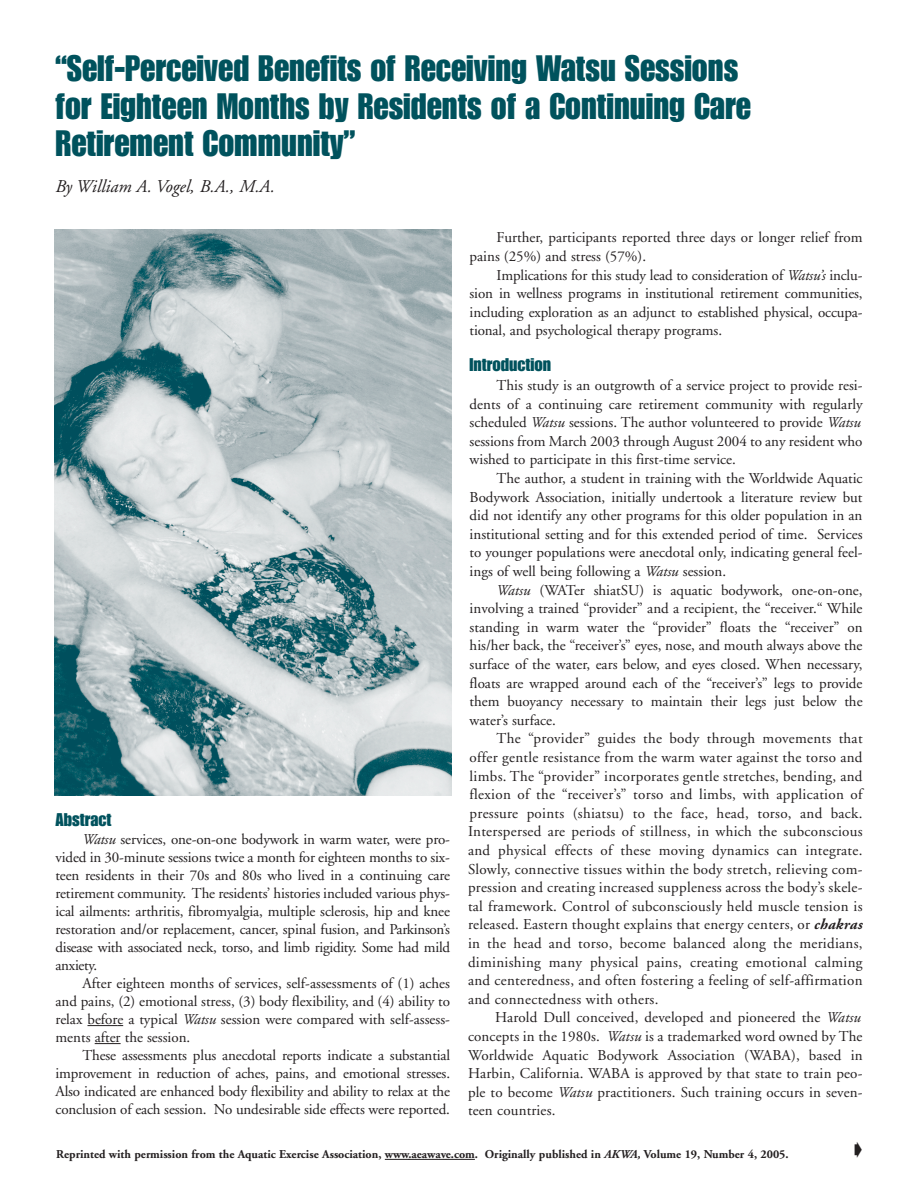
<style>
.page{position:relative;width:918px;height:1188px;background:#fff}
.page>*{position:absolute;margin:0;border:0;box-sizing:border-box;transform-origin:0 0}
.t1{font:36px/37.5px "Impact";color:#00525d;scale:.95 1}
.t2{font:italic 18px "Adobe Garamond";color:#231f20}
.t3{font:18px "Impact";color:#00525d}
.t4{font:15px/18.6px "Adobe Garamond";color:#231f20;text-align:justify}
.t5{font:700 12px "Adobe Garamond";color:#231f20}
.s1{font-style:italic}
.s2{font-weight:700;font-style:italic}
</style>
<div class="page">
<hr style="left:88px;top:1025px;width:30px;height:1px;background:#231f20">
<svg style="left:95px;top:1043px;width:26px;height:1px"></svg>
<img style="left:54px;top:230px;width:398px;height:565px">
<svg style="left:385px;top:1159px;width:23px;height:1px"></svg>
<hr style="left:408px;top:1159px;width:38px;height:1px;background:#231f20">
<svg style="left:446px;top:1159px;width:29px;height:1px"></svg>
<h1 class="t1" style="left:56px;top:51px;width:734px">“Self-Perceived Benefits of Receiving Watsu Sessions for Eighteen Months by Residents of a Continuing Care<br>Retirement Community”</h1>
<p class="t2" style="left:56px;top:180px;width:221px">By William A. Vogel, B.A., M.A.</p>
<p class="t3" style="left:56px;top:813px;width:57px">Abstract</p>
<p class="t4" style="left:56px;top:832px;width:396px;line-height:18px;text-indent:27px"><span class="s1">Watsu</span> services, one-on-one bodywork in warm water, were pro&shy;vided in 30-minute sessions twice a month for eighteen months to six&shy;teen residents in their 70s and 80s who lived in a continuing care retirement community. The residents’ histories included various phys&shy;ical ailments: arthritis, fibromyalgia, multiple sclerosis, hip and knee restoration and/or replacement, cancer, spinal fusion, and Parkinson’s disease with associated neck, torso, and limb rigidity. Some had mild anxiety.</p>
<p class="t4" style="left:56px;top:976px;width:396px;line-height:18px;text-indent:27px">After eighteen months of services, self-assessments of (1) aches and pains, (2) emotional stress, (3) body flexibility, and (4) ability to relax before a typical <span class="s1">Watsu</span> session were compared with self-assess&shy;ments after the session.</p>
<p class="t4" style="left:56px;top:1048px;width:396px;line-height:18px;text-indent:27px">These assessments plus anecdotal reports indicate a substantial improvement in reduction of aches, pains, and emotional stresses.<br>Also indicated are enhanced body flexibility and ability to relax at the conclusion of each session. No undesirable side effects were reported.</p>
<p class="t4" style="left:470px;top:230px;width:394px;text-indent:27px">Further, participants reported three days or longer relief from pains (25%) and stress (57%).</p>
<p class="t4" style="left:470px;top:267px;width:394px;text-indent:27px">Implications for this study lead to consideration of <span class="s1">Watsu’s</span> inclu&shy;sion in wellness programs in institutional retirement communities, including exploration as an adjunct to established physical, occupa&shy;tional, and psychological therapy programs.</p>
<p class="t3" style="left:470px;top:359px;width:83px">Introduction</p>
<p class="t4" style="left:470px;top:377px;width:394px;text-indent:27px">This study is an outgrowth of a service project to provide resi&shy;dents of a continuing care retirement community with regularly scheduled <span class="s1">Watsu</span> sessions. The author volunteered to provide <span class="s1">Watsu </span>sessions from March 2003 through August 2004 to any resident who wished to participate in this first-time service.</p>
<p class="t4" style="left:470px;top:470px;width:395px;text-indent:27px">The author, a student in training with the Worldwide Aquatic Bodywork Association, initially undertook a literature review but did not identify any other programs for this older population in an institutional setting and for this extended period of time. Services to younger populations were anecdotal only, indicating general feel&shy;ings of well being following a <span class="s1">Watsu</span> session.</p>
<p class="t4" style="left:470px;top:582px;width:395px;text-indent:27px"><span class="s1">Watsu</span> (WATer shiatSU) is aquatic bodywork, one-on-one, involving a trained “provider” and a recipient, the “receiver.“ While standing in warm water the “provider” floats the “receiver” on his/her back, the “receiver’s” eyes, nose, and mouth always above the surface of the water, ears below, and eyes closed. When necessary, floats are wrapped around each of the “receiver’s” legs to provide them buoyancy necessary to maintain their legs just below the water’s surface.</p>
<p class="t4" style="left:468px;top:731px;width:396px;text-indent:29px">The “provider” guides the body through movements that offer gentle resistance from the warm water against the torso and limbs. The “provider” incorporates gentle stretches, bending, and flexion of the “receiver’s” torso and limbs, with application of pressure points (shiatsu) to the face, head, torso, and back.<br>Interspersed are periods of stillness, in which the subconscious and physical effects of these moving dynamics can integrate.<br>Slowly, connective tissues within the body stretch, relieving com&shy;pression and creating increased suppleness across the body’s skele&shy;tal framework. Control of subconsciously held muscle tension is released. Eastern thought explains that energy centers, or <span class="s2">chakras </span>in the head and torso, become balanced along the meridians, diminishing many physical pains, creating emotional calming and centeredness, and often fostering a feeling of self-affirmation and connectedness with others.</p>
<p class="t4" style="left:468px;top:1010px;width:396px;text-indent:27px">Harold Dull conceived, developed and pioneered the <span class="s1">Watsu </span>concepts in the 1980s. <span class="s1">Watsu</span> is a trademarked word owned by The Worldwide Aquatic Bodywork Association (WABA), based in Harbin, California. WABA is approved by that state to train peo&shy;ple to become <span class="s1">Watsu</span> practitioners. Such training occurs in seven&shy;teen countries.</p>
<p class="t5" style="left:56px;top:1150px;width:734px">Reprinted with permission from the Aquatic Exercise Association, www.aeawave.com. Originally published in <span class="s1">AKWA,</span> Volume 19, Number 4, 2005.</p>
</div>
